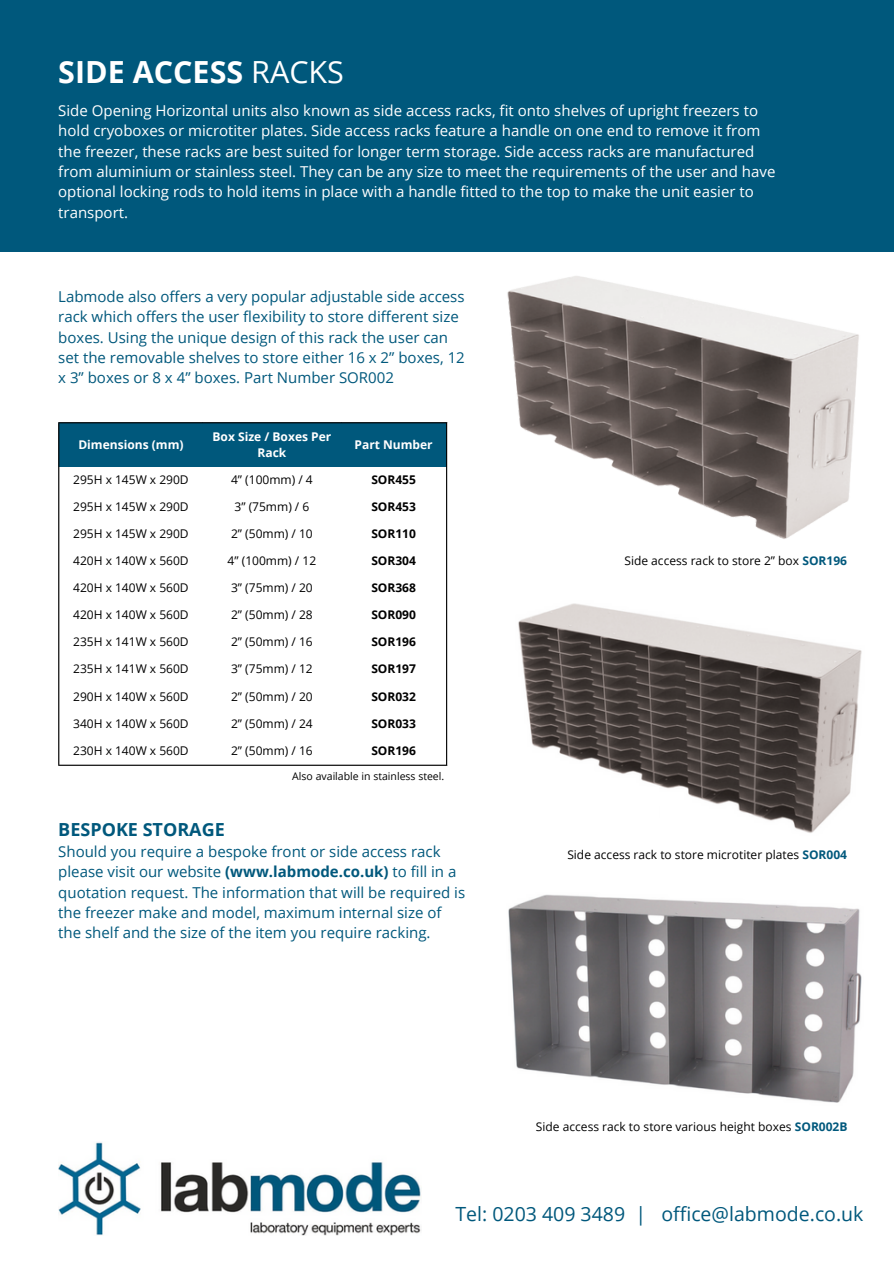
<style>
.page{position:relative;width:894px;height:1264px;background:#fff}
.page>*{position:absolute;margin:0;border:0;box-sizing:border-box;transform-origin:0 0}
.t1{font:700 30.45px "Open Sans";color:#fff}
.t2{font:19.5px "Open Sans";color:#00587c}
.t3{font:700 18px "Open Sans";color:#00587c}
.t4{font:15px/20.2px "Open Sans";color:#00587c}
.t5{font:15px/20.2px "Open Sans";color:#fff}
.t6{font:12px "Open Sans";color:#000}
.t7{font:700 12px "Open Sans";color:#000}
.t8{font:700 12px/16px "Open Sans";color:#fff;text-align:center}
.t9{font:10.5px "Open Sans";color:#000}
.s1{font-weight:400}
.s2{font-weight:700}
.s3{font-weight:700;color:#00587c}
</style>
<div class="page">
<div style="left:0;top:0;width:892px;height:251px;background:#00587c"></div>
<div style="left:59px;top:423px;width:387px;height:44px;background:#00587c"></div>
<hr style="left:58px;top:423px;width:1px;height:341px;background:#000">
<hr style="left:446px;top:423px;width:1px;height:341px;background:#000">
<hr style="left:58px;top:422px;width:389px;height:1px;background:#000">
<hr style="left:58px;top:764px;width:389px;height:1px;background:#000">
<img style="left:58px;top:1142px;width:363px;height:93px">
<img style="left:507px;top:276px;width:352px;height:263px">
<div style="left:511px;top:491px;width:159px;height:30px;background:#fff"></div>
<img style="left:518px;top:603px;width:344px;height:230px">
<div style="left:499px;top:786px;width:159px;height:42px;background:#fff"></div>
<img style="left:508px;top:894px;width:354px;height:209px">
<div style="left:511px;top:1094px;width:184px;height:33px;background:#fff"></div>
<h1 class="t1" style="left:58px;top:51px;width:287px">SIDE ACCESS <span class="s1">RACKS</span></h1>
<p class="t5" style="left:58px;top:100px;width:718px">Side Opening Horizontal units also known as side access racks, fit onto shelves of upright freezers to hold cryoboxes or microtiter plates. Side access racks feature a handle on one end to remove it from the freezer, these racks are best suited for longer term storage. Side access racks are manufactured from aluminium or stainless steel. They can be any size to meet the requirements of the user and have optional locking rods to hold items in place with a handle fitted to the top to make the unit easier to transport.</p>
<p class="t4" style="left:58px;top:286px;width:408px">Labmode also offers a very popular adjustable side access rack which offers the user flexibility to store different size boxes. Using the unique design of this rack the user can set the removable shelves to store either 16 x 2” boxes, 12 x 3” boxes or 8 x 4” boxes. Part Number SOR002</p>
<p class="t8" style="left:78px;top:436px;width:107px">Dimensions (mm)</p>
<p class="t8" style="left:212px;top:428px;width:120px">Box Size / Boxes Per<br>Rack</p>
<p class="t8" style="left:354px;top:436px;width:80px">Part Number</p>
<p class="t6" style="left:73px;top:471px;width:117px">295H x 145W x 290D</p>
<p class="t6" style="left:231px;top:471px;width:83px">4” (100mm) / 4</p>
<p class="t7" style="left:371px;top:471px;width:46px">SOR455</p>
<p class="t6" style="left:73px;top:498px;width:117px">295H x 145W x 290D</p>
<p class="t6" style="left:234px;top:498px;width:76px">3” (75mm) / 6</p>
<p class="t7" style="left:371px;top:498px;width:46px">SOR453</p>
<p class="t6" style="left:73px;top:525px;width:117px">295H x 145W x 290D</p>
<p class="t6" style="left:231px;top:525px;width:83px">2” (50mm) / 10</p>
<p class="t7" style="left:371px;top:525px;width:46px">SOR110</p>
<p class="t6" style="left:73px;top:552px;width:117px">420H x 140W x 560D</p>
<p class="t6" style="left:227px;top:552px;width:90px">4” (100mm) / 12</p>
<p class="t7" style="left:371px;top:552px;width:46px">SOR304</p>
<p class="t6" style="left:73px;top:579px;width:117px">420H x 140W x 560D</p>
<p class="t6" style="left:231px;top:579px;width:83px">3” (75mm) / 20</p>
<p class="t7" style="left:371px;top:579px;width:46px">SOR368</p>
<p class="t6" style="left:73px;top:606px;width:117px">420H x 140W x 560D</p>
<p class="t6" style="left:231px;top:606px;width:83px">2” (50mm) / 28</p>
<p class="t7" style="left:371px;top:606px;width:46px">SOR090</p>
<p class="t6" style="left:73px;top:633px;width:117px">235H x 141W x 560D</p>
<p class="t6" style="left:231px;top:633px;width:83px">2” (50mm) / 16</p>
<p class="t7" style="left:371px;top:633px;width:46px">SOR196</p>
<p class="t6" style="left:73px;top:660px;width:117px">235H x 141W x 560D</p>
<p class="t6" style="left:231px;top:660px;width:83px">3” (75mm) / 12</p>
<p class="t7" style="left:371px;top:660px;width:46px">SOR197</p>
<p class="t6" style="left:73px;top:687px;width:117px">290H x 140W x 560D</p>
<p class="t6" style="left:231px;top:687px;width:83px">2” (50mm) / 20</p>
<p class="t7" style="left:371px;top:687px;width:46px">SOR032</p>
<p class="t6" style="left:73px;top:714px;width:117px">340H x 140W x 560D</p>
<p class="t6" style="left:231px;top:714px;width:83px">2” (50mm) / 24</p>
<p class="t7" style="left:371px;top:714px;width:46px">SOR033</p>
<p class="t6" style="left:73px;top:741px;width:117px">230H x 140W x 560D</p>
<p class="t6" style="left:231px;top:741px;width:83px">2” (50mm) / 16</p>
<p class="t7" style="left:371px;top:741px;width:46px">SOR196</p>
<p class="t9" style="left:292px;top:768px;width:153px">Also available in stainless steel.</p>
<p class="t3" style="left:58px;top:816px;width:168px">BESPOKE STORAGE</p>
<p class="t4" style="left:58px;top:841px;width:408px">Should you require a bespoke front or side access rack please visit our website <span class="s2">(www.labmode.co.uk)</span> to fill in a quotation request. The information that will be required is the freezer make and model, maximum internal size of the shelf and the size of the item you require racking.</p>
<p class="t6" style="left:624px;top:552px;width:224px">Side access rack to store 2” box <span class="s3">SOR196</span></p>
<p class="t6" style="left:567px;top:846px;width:281px">Side access rack to store microtiter plates <span class="s3">SOR004</span></p>
<p class="t6" style="left:536px;top:1118px;width:313px">Side access rack to store various height boxes <span class="s3">SOR002B</span></p>
<h2 class="t2" style="left:455px;top:1199px;width:409px">Tel: 0203 409 3489 | office@labmode.co.uk</h2>
</div>
